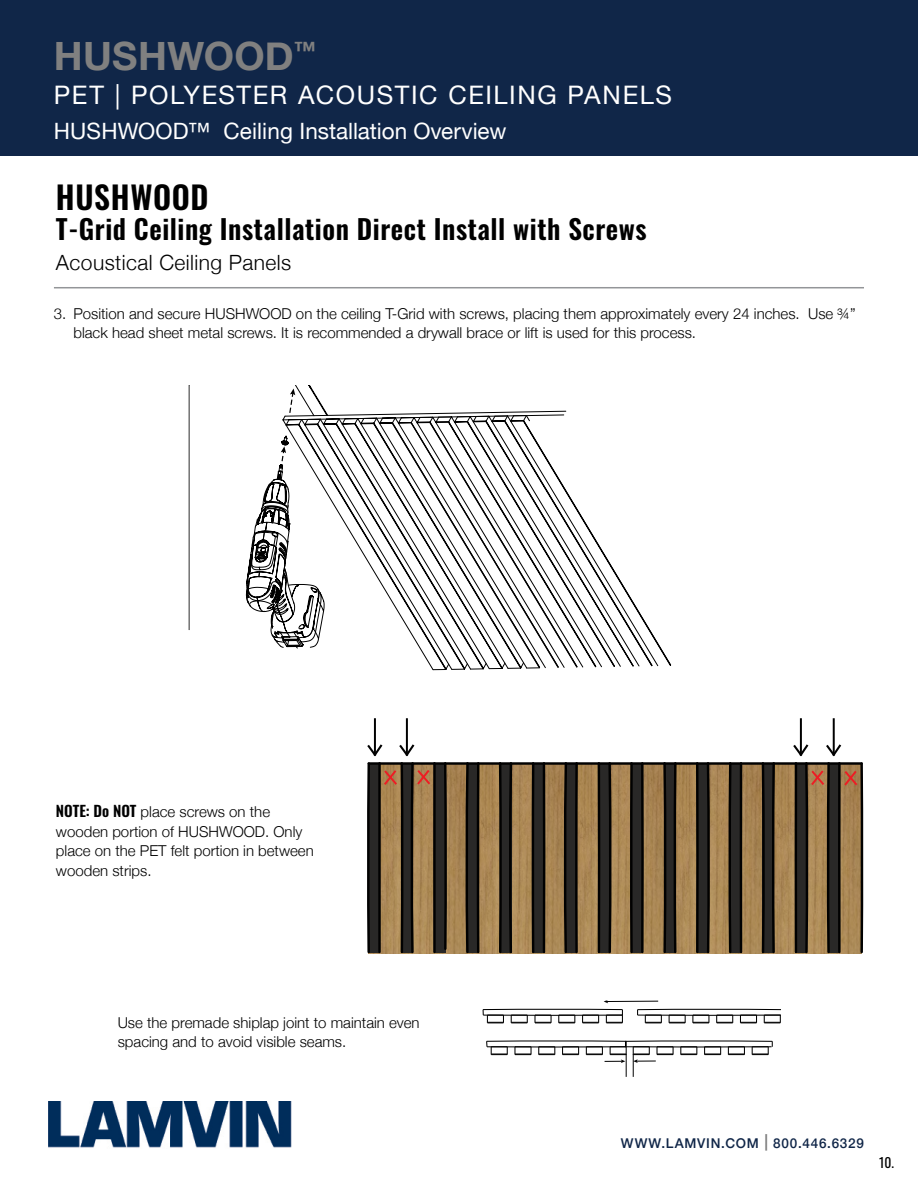
<style>
.page{position:relative;width:918px;height:1188px;background:#fff}
.page>*{position:absolute;margin:0;border:0;box-sizing:border-box;transform-origin:0 0}
.t1{font:700 39px "Helvetica Neue";letter-spacing:.005em;color:#808080}
.t2{font:600 31.5px "Oswald";letter-spacing:.02em;color:#000}
.t3{font:600 27px "Oswald";letter-spacing:.02em;color:#000}
.t4{font:25.5px "Helvetica Neue";letter-spacing:.065em;color:#fff}
.t5{font:22.5px "Helvetica Neue";color:#fff}
.t6{font:300 21px "Helvetica Neue";letter-spacing:.02em;color:#000}
.t7{font:300 15px/19.5px "Helvetica Neue";color:#000}
.t8{font:500 13.5px "Helvetica Neue";letter-spacing:.06em;color:#102648}
.t9{font:13.5px "Oswald";color:#000}
.s1{font-family:"Oswald";font-weight:600}
.s2{font-size:16.5px;color:#808080}
</style>
<div class="page">
<div style="left:0;top:0;width:918px;height:156px;background:#102648"></div>
<img style="left:49px;top:1102px;width:243px;height:46px">
<hr style="left:54px;top:287px;width:810px;height:1px;background:#939598">
<svg style="left:188px;top:385px;width:483px;height:285px"></svg>
<img style="left:448px;top:765px;width:344px;height:188px">
<hr style="left:478px;top:762px;width:22px;height:3px;background:#010101">
<hr style="left:708px;top:762px;width:22px;height:3px;background:#010101">
<hr style="left:544px;top:762px;width:22px;height:3px;background:#010101">
<hr style="left:610px;top:762px;width:22px;height:3px;background:#010101">
<svg style="left:465px;top:762px;width:16px;height:192px;background:#302a22"></svg>
<hr style="left:445px;top:762px;width:22px;height:3px;background:#010101">
<svg style="left:596px;top:762px;width:16px;height:192px;background:#312b23"></svg>
<hr style="left:577px;top:762px;width:22px;height:3px;background:#010101">
<svg style="left:563px;top:762px;width:16px;height:192px;background:#302a22"></svg>
<hr style="left:741px;top:762px;width:22px;height:3px;background:#010101">
<svg style="left:728px;top:762px;width:16px;height:192px;background:#312b23"></svg>
<hr style="left:642px;top:762px;width:23px;height:3px;background:#010101">
<svg style="left:629px;top:762px;width:16px;height:192px;background:#312b22"></svg>
<svg style="left:695px;top:762px;width:16px;height:192px;background:#312b23"></svg>
<hr style="left:675px;top:762px;width:22px;height:3px;background:#010101">
<svg style="left:662px;top:762px;width:16px;height:192px;background:#393025"></svg>
<hr style="left:774px;top:762px;width:22px;height:3px;background:#010101">
<svg style="left:760px;top:762px;width:16px;height:192px;background:#372f24"></svg>
<svg style="left:531px;top:762px;width:15px;height:192px;background:#28241f"></svg>
<hr style="left:511px;top:762px;width:22px;height:3px;background:#010101">
<svg style="left:498px;top:762px;width:15px;height:192px;background:#2f2921"></svg>
<hr style="left:374px;top:718px;width:2px;height:37px;background:#010101">
<hr style="left:406px;top:718px;width:2px;height:37px;background:#010101">
<hr style="left:833px;top:718px;width:2px;height:37px;background:#010101">
<hr style="left:800px;top:718px;width:2px;height:37px;background:#010101">
<svg style="left:792px;top:743px;width:72px;height:211px;background:#756249"></svg>
<svg style="left:367px;top:743px;width:81px;height:211px;background:#715f48"></svg>
<svg style="left:637px;top:1009px;width:144px;height:14px"></svg>
<svg style="left:482px;top:1009px;width:141px;height:14px"></svg>
<hr style="left:607px;top:1001px;width:51px;height:1px;background:#000">
<svg style="left:486px;top:1040px;width:287px;height:37px"></svg>
<h1 class="t1" style="left:54px;top:25px;width:264px">HUSHWOOD<sup>™</sup></h1>
<h3 class="t4" style="left:54px;top:77px;width:620px">PET | POLYESTER ACOUSTIC CEILING PANELS</h3>
<h3 class="t5" style="left:54px;top:115px;width:454px">HUSHWOOD™ Ceiling Installation Overview</h3>
<h2 class="t2" style="left:56px;top:181px;width:154px">HUSHWOOD</h2>
<h3 class="t3" style="left:56px;top:215px;width:592px">T-Grid Ceiling Installation Direct Install with Screws</h3>
<h3 class="t6" style="left:56px;top:246px;width:237px">Acoustical Ceiling Panels</h3>
<p class="t7" style="left:73px;top:303px;width:784px;text-indent:-20px">3. Position and secure HUSHWOOD on the ceiling T-Grid with screws, placing them approximately every 24 inches. Use ¾” black head sheet metal screws. It is recommended a drywall brace or lift is used for this process.</p>
<p class="t7" style="left:56px;top:801px;width:259px"><span class="s1">NOTE: Do NOT</span> place screws on the wooden portion of HUSHWOOD. Only place on the PET felt portion in between wooden strips.</p>
<p class="t7" style="left:118px;top:1012px;width:303px">Use the premade shiplap joint to maintain even spacing and to avoid visible seams.</p>
<p class="t8" style="left:621px;top:1133px;width:245px">WWW.LAMVIN.COM <span class="s2">|</span> 800.446.6329</p>
<p class="t9" style="left:879px;top:1151px;width:16px">10.</p>
</div>
